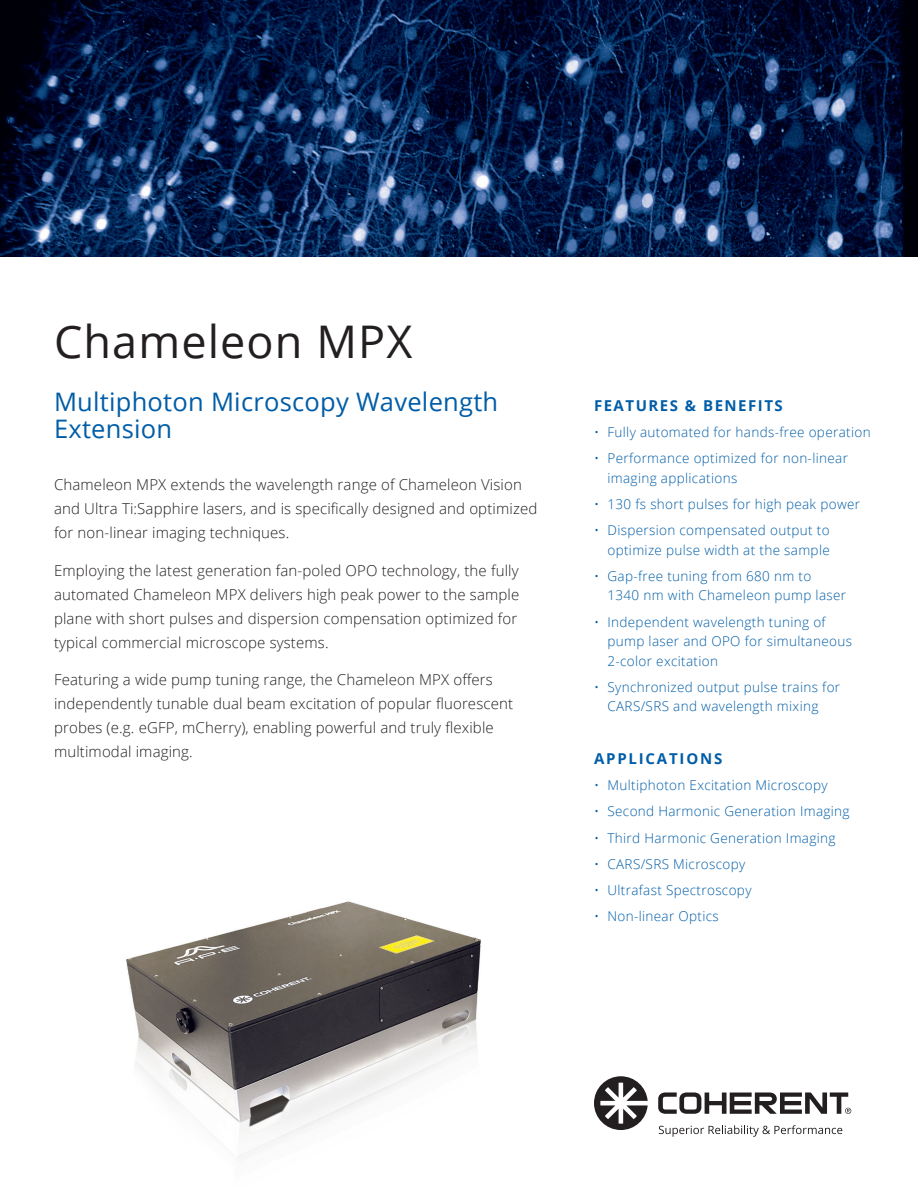
<style>
.page{position:relative;width:918px;height:1188px;background:#fff}
.page>*{position:absolute;margin:0;border:0;box-sizing:border-box;transform-origin:0 0}
.t1{font:45px "Open Sans";letter-spacing:.025em;color:#231f20}
.Subtitle{font:25.5px/27px "Open Sans";letter-spacing:.01em;color:#015da7}
.Body{font:300 15px/24px "Open Sans";letter-spacing:.01em;color:#231f20}
.FEATURES_BENEFITS_AP{font:700 15px "Open Sans";letter-spacing:.1em;color:#015da7}
.FEATURES_BENEFITS_AP-2{font:700 15px "Open Sans";letter-spacing:.12em;color:#015da7}
.Bullets{font:300 13.5px/19.5px "Open Sans";letter-spacing:.025em;color:#015da7}
</style>
<div class="page">
<svg style="left:659px;top:1125px;width:183px;height:12px"></svg>
<svg style="left:658px;top:1092px;width:193px;height:22px"></svg>
<svg style="left:594px;top:1076px;width:54px;height:54px"></svg>
<img style="left:0;top:0;width:918px;height:256px">
<img style="left:126px;top:901px;width:355px;height:255px">
<p class="t1" style="left:54px;top:311px;width:360px">Chameleon MPX</p>
<p class="Subtitle" style="left:54px;top:387px;width:446px">Multiphoton Microscopy Wavelength<br>Extension</p>
<p class="Body" style="left:54px;top:472px;width:485px">Chameleon MPX extends the wavelength range of Chameleon Vision and Ultra Ti:Sapphire lasers, and is specifically designed and optimized for non-linear imaging techniques.</p>
<p class="Body" style="left:54px;top:558px;width:467px">Employing the latest generation fan-poled OPO technology, the fully automated Chameleon MPX delivers high peak power to the sample plane with short pulses and dispersion compensation optimized for typical commercial microscope systems.</p>
<p class="Body" style="left:54px;top:667px;width:461px">Featuring a wide pump tuning range, the Chameleon MPX offers independently tunable dual beam excitation of popular fluorescent probes (e.g. eGFP, mCherry), enabling powerful and truly flexible multimodal imaging.</p>
<p class="FEATURES_BENEFITS_AP" style="left:594px;top:395px;width:190px">FEATURES &amp; BENEFITS</p>
<p class="Bullets" style="left:594px;top:422px;width:278px">• Fully automated for hands-free operation</p>
<p class="Bullets" style="left:608px;top:448px;width:242px;text-indent:-14px">• Performance optimized for non-linear imaging applications</p>
<p class="Bullets" style="left:594px;top:494px;width:268px">• 130 fs short pulses for high peak power</p>
<p class="Bullets" style="left:594px;top:520px;width:237px;text-align:right">• Dispersion compensated output to optimize pulse width at the sample</p>
<p class="Bullets" style="left:608px;top:566px;width:240px;text-indent:-14px">• Gap-free tuning from 680 nm to<br>1340 nm with Chameleon pump laser</p>
<p class="Bullets" style="left:608px;top:612px;width:246px;text-indent:-14px">• Independent wavelength tuning of pump laser and OPO for simultaneous<br>2-color excitation</p>
<p class="Bullets" style="left:608px;top:677px;width:234px;text-indent:-14px">• Synchronized output pulse trains for<br>CARS/SRS and wavelength mixing</p>
<p class="FEATURES_BENEFITS_AP-2" style="left:594px;top:748px;width:130px">APPLICATIONS</p>
<p class="Bullets" style="left:594px;top:775px;width:235px">• Multiphoton Excitation Microscopy</p>
<p class="Bullets" style="left:594px;top:801px;width:257px">• Second Harmonic Generation Imaging</p>
<p class="Bullets" style="left:594px;top:828px;width:243px">• Third Harmonic Generation Imaging</p>
<p class="Bullets" style="left:594px;top:854px;width:153px">• CARS/SRS Microscopy</p>
<p class="Bullets" style="left:594px;top:880px;width:159px">• Ultrafast Spectroscopy</p>
<p class="Bullets" style="left:594px;top:906px;width:126px">• Non-linear Optics</p>
</div>
